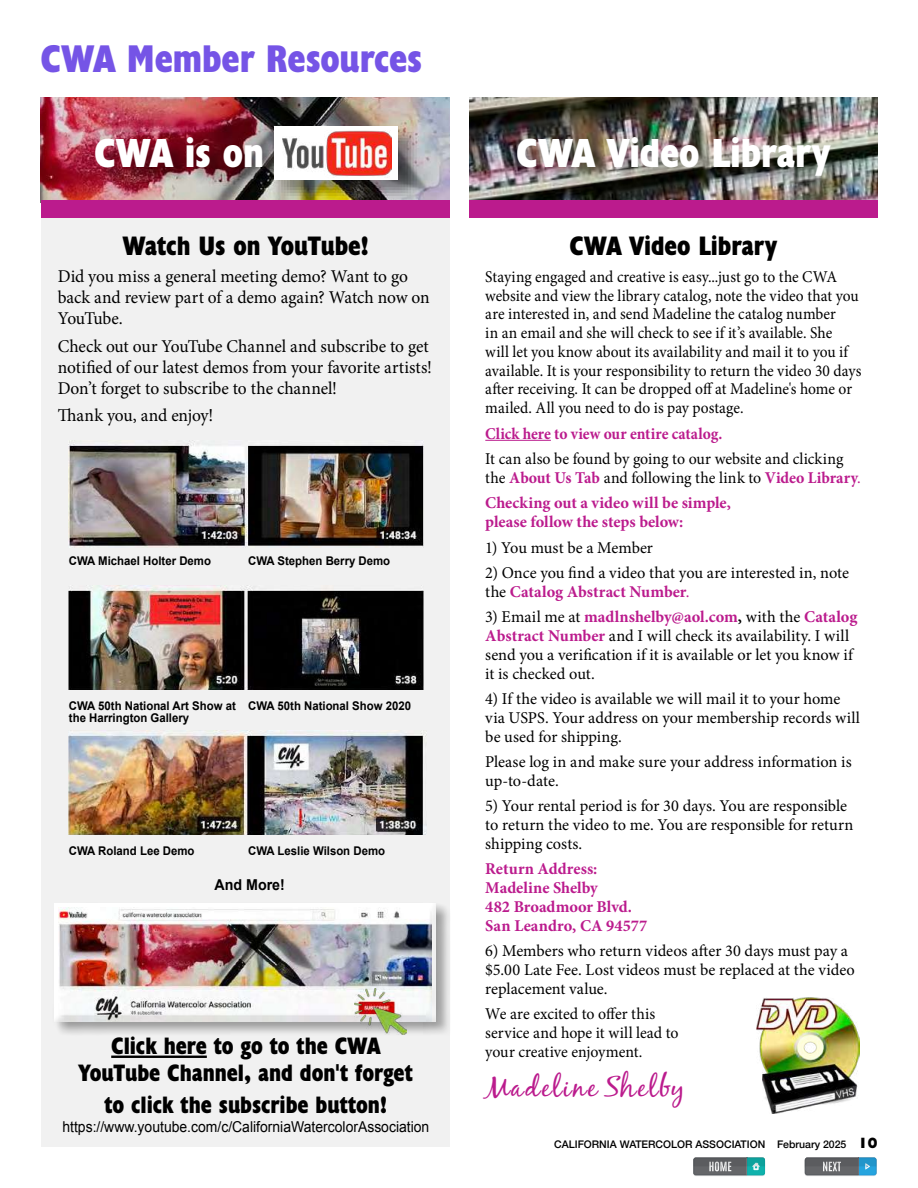
<style>
.page{position:relative;width:918px;height:1188px;background:#fff}
.page>*{position:absolute;margin:0;border:0;box-sizing:border-box;transform-origin:0 0}
.t1{font:700 condensed 40.95px "Humanist 521 BT Xtra";letter-spacing:-.005em;color:#fff}
.t2{font:700 condensed 39px "Humanist 521 BT Xtra";color:#7554e6}
.t3{font:28.5px "Black Jack";letter-spacing:.065em;color:#bb1b8d}
.t4{font:700 condensed 27px "Humanist 521 BT Xtra";color:#000}
.t5{font:700 condensed 24px/27px "Humanist 521 BT Xtra";color:#000;text-align:center;scale:.96 1}
.t6{font:18px/21px "Minion Pro";letter-spacing:-.005em;color:#000}
.t7{font:16.5px/18.8px "Minion Pro";color:#000}
.t8{font:16.5px/18.8px "Minion Pro";color:#000;scale:.94 1}
.t9{font:16.5px/18.8px "Minion Pro";color:#000;scale:.96 1}
.t10{font:700 16.5px/18.8px "Minion Pro";color:#bb1b8d}
.t11{font:700 16.5px "Minion Pro";color:#bb1b8d;scale:.94 1}
.t12{font:15px "Arial";color:#000;scale:.93 1}
.t13{font:700 15px "Arial";color:#000;scale:.95 1}
.t14{font:700 12px/12px "Arial";color:#000;scale:.95 1}
.t15{font:500 10.5px "Helvetica Neue";color:#000}
.s1{font-weight:700;color:#bb1b8d}
.s2{color:#bb1b8d}
.s3{font-weight:700}
.s4{font-family:"Humanist 521 BT";font-weight:800;font-size:15px}
</style>
<div class="page">
<div style="left:41px;top:209px;width:409px;height:937px;background:#f1f1f1"></div>
<img style="left:41px;top:97px;width:409px;height:103px">
<div style="left:98px;top:139px;width:183px;height:47px;background:#000;opacity:.35"></div>
<hr style="left:111px;top:1056px;width:96px;height:2px;background:#000">
<div style="left:277px;top:128px;width:140px;height:71px;background:#000;opacity:.35"></div>
<div style="left:274px;top:126px;width:124px;height:54px;background:#fff"></div>
<img style="left:282px;top:130px;width:109px;height:48px">
<img style="left:69px;top:441px;width:355px;height:107px">
<img style="left:69px;top:731px;width:358px;height:104px">
<div style="left:41px;top:200px;width:409px;height:18px;background:#bb1b8d"></div>
<img style="left:69px;top:586px;width:355px;height:104px">
<div style="left:52px;top:902px;width:399px;height:135px;background:#000;opacity:.35"></div>
<div style="left:47px;top:900px;width:397px;height:130px;background:#000;opacity:.75"></div>
<img style="left:355px;top:989px;width:52px;height:46px">
<img style="left:469px;top:97px;width:409px;height:103px">
<div style="left:520px;top:139px;width:329px;height:56px;background:#000;opacity:.35"></div>
<div style="left:469px;top:200px;width:409px;height:18px;background:#bb1b8d"></div>
<hr style="left:485px;top:440px;width:66px;height:1px;background:#bb1b8d">
<img style="left:757px;top:998px;width:103px;height:116px">
<svg style="left:693px;top:1157px;width:72px;height:19px"></svg>
<svg style="left:805px;top:1157px;width:71px;height:19px"></svg>
<h2 class="t2" style="left:40px;top:34px;width:383px">CWA Member Resources</h2>
<h1 class="t1" style="left:94px;top:128px;width:171px">CWA is on</h1>
<h3 class="t4" style="left:123px;top:229px;width:248px">Watch Us on YouTube!</h3>
<p class="t6" style="left:58px;top:266px;width:373px">Did you miss a general meeting demo? Want to go back and review part of a demo again? Watch now on<br>YouTube.</p>
<p class="t6" style="left:58px;top:336px;width:376px">Check out our YouTube Channel and subscribe to get notified of our latest demos from your favorite artists!<br>Don’t forget to subscribe to the channel!</p>
<p class="t6" style="left:58px;top:405px;width:157px">Thank you, and enjoy!</p>
<p class="t14" style="left:69px;top:555px;width:151px">CWA Michael Holter Demo</p>
<p class="t14" style="left:248px;top:555px;width:151px">CWA Stephen Berry Demo</p>
<p class="t14" style="left:69px;top:700px;width:177px">CWA 50th National Art Show at the Harrington Gallery</p>
<p class="t14" style="left:248px;top:700px;width:173px">CWA 50th National Show 2020</p>
<p class="t14" style="left:69px;top:845px;width:134px">CWA Roland Lee Demo</p>
<p class="t14" style="left:248px;top:845px;width:146px">CWA Leslie Wilson Demo</p>
<p class="t13" style="left:214px;top:877px;width:76px">And More!</p>
<h3 class="t5" style="left:79px;top:1032px;width:349px">Click here to go to the CWA<br>YouTube Channel, and don't forget</h3>
<h3 class="t5" style="left:105px;top:1090px;width:296px">to click the subscribe button!</h3>
<p class="t12" style="left:62px;top:1118px;width:396px">https://www.youtube.com/c/CaliforniaWatercolorAssociation</p>
<h1 class="t1" style="left:516px;top:128px;width:316px">CWA Video Library</h1>
<h3 class="t4" style="left:570px;top:229px;width:209px">CWA Video Library</h3>
<p class="t8" style="left:485px;top:267px;width:402px">Staying engaged and creative is easy...just go to the CWA website and view the library catalog, note the video that you are interested in, and send Madeline the catalog number<br>in an email and she will check to see if it’s available. She<br>will let you know about its availability and mail it to you if available. It is your responsibility to return the video 30 days after receiving. It can be dropped off at Madeline's home or mailed. All you need to do is pay postage.</p>
<p class="t11" style="left:485px;top:422px;width:254px">Click here to view our entire catalog.</p>
<p class="t9" style="left:485px;top:450px;width:393px">It can also be found by going to our website and clicking the <span class="s1">About Us Tab</span> and following the link to <span class="s1">Video Library</span><span class="s2">.</span></p>
<p class="t10" style="left:485px;top:494px;width:247px">Checking out a video will be simple, please follow the steps below:</p>
<p class="t7" style="left:485px;top:538px;width:169px">1) You must be a Member</p>
<p class="t7" style="left:485px;top:564px;width:365px">2) Once you find a video that you are interested in, note the <span class="s1">Catalog Abstract Number</span><span class="s2">.</span></p>
<p class="t7" style="left:485px;top:608px;width:374px">3) Email me at <span class="s1">madlnshelby@aol.com</span><span class="s3">,</span> with the <span class="s1">Catalog Abstract Number</span> and I will check its availability. I will send you a verification if it is available or let you know if it is checked out.</p>
<p class="t7" style="left:485px;top:690px;width:376px">4) If the video is available we will mail it to your home via USPS. Your address on your membership records will be used for shipping.</p>
<p class="t7" style="left:485px;top:753px;width:368px">Please log in and make sure your address information is up-to-date.</p>
<p class="t7" style="left:485px;top:797px;width:370px">5) Your rental period is for 30 days. You are responsible to return the video to me. You are responsible for return shipping costs.</p>
<p class="t10" style="left:485px;top:859px;width:163px">Return Address:<br>Madeline Shelby<br>482 Broadmoor Blvd.<br>San Leandro, CA 94577</p>
<p class="t7" style="left:485px;top:941px;width:371px">6) Members who return videos after 30 days must pay a $5.00 Late Fee. Lost videos must be replaced at the video replacement value.</p>
<p class="t9" style="left:485px;top:1005px;width:203px">We are excited to offer this service and hope it will lead to your creative enjoyment.</p>
<h3 class="t3" style="left:485px;top:1070px;width:201px">Madeline Shelby</h3>
<p class="t15" style="left:554px;top:1135px;width:325px">CALIFORNIA WATERCOLOR ASSOCIATION February 2025 <span class="s4">10</span></p>
</div>
